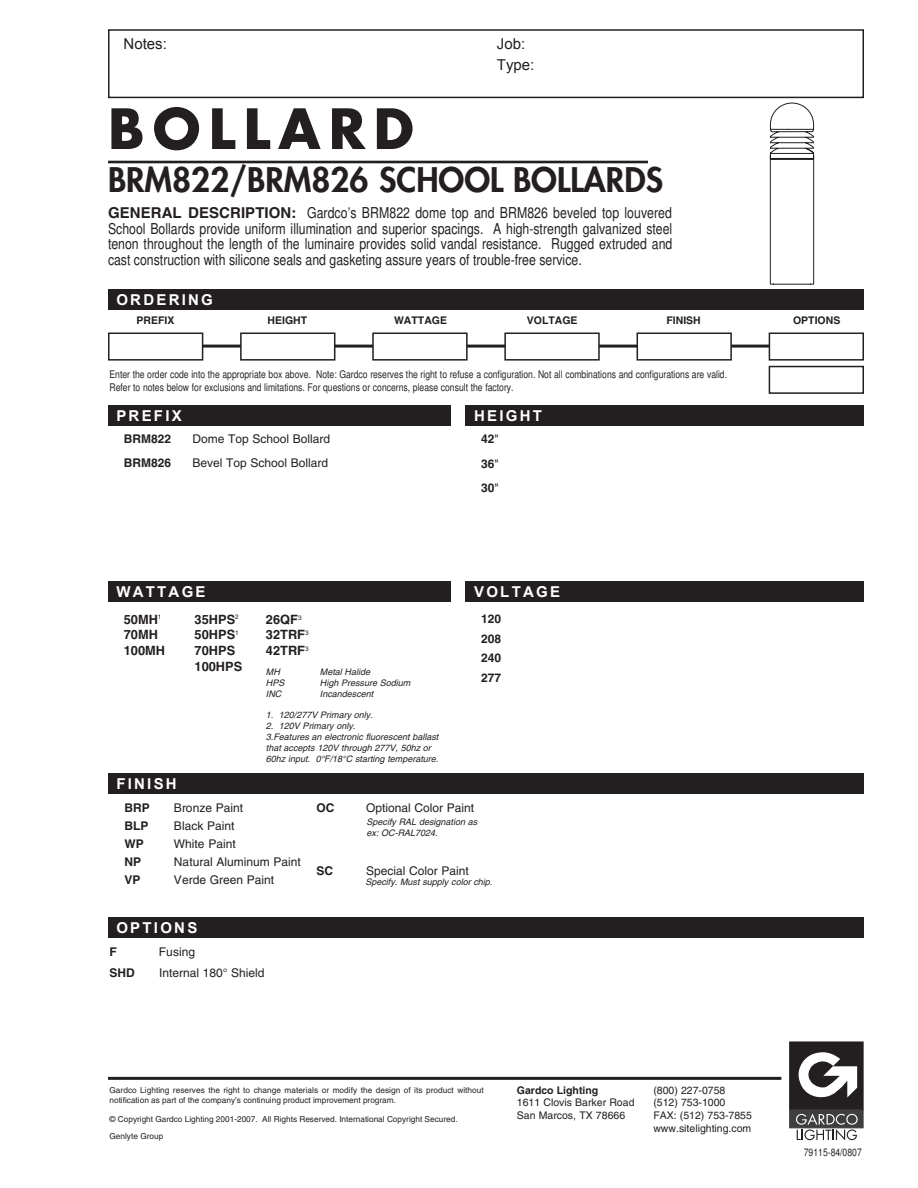
<style>
.page{position:relative;width:918px;height:1188px;background:#fff}
.page>*{position:absolute;margin:0;border:0;box-sizing:border-box;transform-origin:0 0}
.t1{font:700 54px "Futura";letter-spacing:.15em;color:#231f20}
.t2{font:800 33px "Futura";color:#231f20}
.General_Description{font:condensed 15px/15.8px "Helvetica";color:#231f20;text-align:justify}
.t3{font:700 15px "Arial";letter-spacing:.15em;color:#fff}
.t4{font:15px "Arial";color:#231f20}
.t5{font:700 12.75px "Helvetica";color:#231f20}
.t6{font:12px "Helvetica";color:#231f20}
.t7{font:700 12px "Helvetica";color:#231f20}
.t8{font:condensed 10.5px/12.6px "Helvetica";color:#231f20}
.t9{font:10.5px/12.6px "Helvetica";color:#231f20}
.t10{font:700 10.5px "Helvetica";color:#231f20}
.t11{font:italic 9px/10.8px "Helvetica";color:#231f20}
.t12{font:8.25px/9.9px "Helvetica";color:#231f20}
.s1{font-weight:700;font-stretch:normal}
.s2{font-weight:400}
</style>
<div class="page">
<div style="left:108px;top:29px;width:756px;height:69px;border:2px solid #231f20"></div>
<hr style="left:108px;top:345px;width:756px;height:3px;background:#231f20">
<hr style="left:108px;top:161px;width:540px;height:2px;background:#231f20">
<hr style="left:108px;top:1077px;width:673px;height:3px;background:#231f20">
<div style="left:790px;top:1042px;width:73px;height:68px;background:#231f20;border:1px solid #231f20"></div>
<div style="left:790px;top:1110px;width:73px;height:18px;background:#3e3e3f"></div>
<svg style="left:798px;top:1052px;width:59px;height:45px"></svg>
<svg style="left:796px;top:1114px;width:62px;height:26px"></svg>
<div style="left:108px;top:290px;width:756px;height:20px;background:#231f20"></div>
<div style="left:108px;top:406px;width:343px;height:20px;background:#231f20"></div>
<div style="left:108px;top:582px;width:343px;height:20px;background:#231f20"></div>
<div style="left:466px;top:582px;width:398px;height:20px;background:#231f20"></div>
<div style="left:108px;top:774px;width:756px;height:20px;background:#231f20"></div>
<div style="left:108px;top:918px;width:756px;height:20px;background:#231f20"></div>
<div style="left:466px;top:406px;width:398px;height:20px;background:#231f20"></div>
<div style="left:109px;top:333px;width:94px;height:27px;background:#fff"></div>
<div style="left:108px;top:333px;width:95px;height:28px;border:2px solid #231f20"></div>
<div style="left:241px;top:333px;width:94px;height:27px;background:#fff"></div>
<div style="left:240px;top:333px;width:95px;height:28px;border:2px solid #231f20"></div>
<div style="left:373px;top:333px;width:94px;height:27px;background:#fff"></div>
<div style="left:372px;top:333px;width:96px;height:28px;border:2px solid #231f20"></div>
<div style="left:505px;top:333px;width:94px;height:27px;background:#fff"></div>
<div style="left:504px;top:333px;width:96px;height:28px;border:2px solid #231f20"></div>
<div style="left:637px;top:333px;width:94px;height:27px;background:#fff"></div>
<div style="left:637px;top:333px;width:95px;height:28px;border:2px solid #231f20"></div>
<div style="left:769px;top:333px;width:94px;height:27px;background:#fff"></div>
<div style="left:769px;top:333px;width:95px;height:28px;border:2px solid #231f20"></div>
<div style="left:769px;top:366px;width:95px;height:28px;border:2px solid #231f20"></div>
<svg style="left:770px;top:103px;width:44px;height:182px"></svg>
<p class="t4" style="left:124px;top:34px;width:45px">Notes:</p>
<p class="t1" style="left:108px;top:91px;width:308px">BOLLARD</p>
<p class="t4" style="left:497px;top:34px;width:30px">Job:</p>
<p class="t4" style="left:497px;top:55px;width:39px">Type:</p>
<p class="t2" style="left:108px;top:157px;width:557px">BRM822/BRM826 SCHOOL BOLLARDS</p>
<p class="General_Description" style="left:108px;top:205px;width:566px"><span class="s1">GENERAL DESCRIPTION:</span> Gardco’s BRM822 dome top and BRM826 beveled top louvered School Bollards provide uniform illumination and superior spacings. A high-strength galvanized steel tenon throughout the length of the luminaire provides solid vandal resistance. Rugged extruded and cast construction with silicone seals and gasketing assure years of trouble-free service.</p>
<p class="t3" style="left:116px;top:290px;width:98px">ORDERING</p>
<p class="t10" style="left:136px;top:314px;width:39px">PREFIX</p>
<p class="t10" style="left:268px;top:314px;width:41px">HEIGHT</p>
<p class="t10" style="left:394px;top:314px;width:55px">WATTAGE</p>
<p class="t10" style="left:527px;top:314px;width:52px">VOLTAGE</p>
<p class="t10" style="left:666px;top:314px;width:36px">FINISH</p>
<p class="t10" style="left:793px;top:314px;width:49px">OPTIONS</p>
<p class="t8" style="left:110px;top:368px;width:619px">Enter the order code into the appropriate box above. Note: Gardco reserves the right to refuse a configuration. Not all combinations and configurations are valid.<br>Refer to notes below for exclusions and limitations. For questions or concerns, please consult the factory.</p>
<p class="t3" style="left:116px;top:406px;width:67px">PREFIX</p>
<p class="t7" style="left:124px;top:431px;width:49px">BRM822</p>
<p class="t6" style="left:192px;top:432px;width:139px">Dome Top School Bollard</p>
<p class="t7" style="left:124px;top:455px;width:49px">BRM826</p>
<p class="t6" style="left:192px;top:456px;width:137px">Bevel Top School Bollard</p>
<p class="t3" style="left:474px;top:406px;width:69px">HEIGHT</p>
<p class="t7" style="left:481px;top:432px;width:19px">42<span class="s2">"</span></p>
<p class="t7" style="left:481px;top:456px;width:19px">36<span class="s2">"</span></p>
<p class="t7" style="left:481px;top:480px;width:19px">30<span class="s2">"</span></p>
<p class="t3" style="left:116px;top:582px;width:91px">WATTAGE</p>
<p class="t3" style="left:474px;top:582px;width:88px">VOLTAGE</p>
<p class="t5" style="left:124px;top:611px;width:39px">50MH<sup>1</sup></p>
<p class="t5" style="left:124px;top:627px;width:36px">70MH</p>
<p class="t5" style="left:124px;top:643px;width:43px">100MH</p>
<p class="t5" style="left:195px;top:611px;width:46px">35HPS<sup>2</sup></p>
<p class="t5" style="left:195px;top:627px;width:46px">50HPS<sup>1</sup></p>
<p class="t5" style="left:195px;top:643px;width:42px">70HPS</p>
<p class="t5" style="left:195px;top:658px;width:49px">100HPS</p>
<p class="t5" style="left:266px;top:612px;width:37px">26QF<sup>3</sup></p>
<p class="t5" style="left:266px;top:627px;width:44px">32TRF<sup>3</sup></p>
<p class="t5" style="left:266px;top:643px;width:44px">42TRF<sup>3</sup></p>
<p class="t11" style="left:266px;top:667px;width:15px">MH</p>
<p class="t11" style="left:320px;top:667px;width:52px">Metal Halide</p>
<p class="t11" style="left:266px;top:677px;width:20px">HPS</p>
<p class="t11" style="left:320px;top:677px;width:92px">High Pressure Sodium</p>
<p class="t11" style="left:266px;top:688px;width:17px">INC</p>
<p class="t11" style="left:320px;top:688px;width:55px">Incandescent</p>
<p class="t11" style="left:266px;top:710px;width:109px">1. 120/277V Primary only.</p>
<p class="t11" style="left:266px;top:721px;width:91px">2. 120V Primary only.</p>
<p class="t11" style="left:266px;top:731px;width:174px">3.Features an electronic fluorescent ballast that accepts 120V through 277V, 50hz or<br>60hz input. 0°F/18°C starting temperature.</p>
<p class="t7" style="left:481px;top:612px;width:22px">120</p>
<p class="t7" style="left:481px;top:631px;width:22px">208</p>
<p class="t7" style="left:481px;top:651px;width:22px">240</p>
<p class="t7" style="left:481px;top:670px;width:22px">277</p>
<p class="t3" style="left:116px;top:774px;width:62px">FINISH</p>
<p class="t7" style="left:124px;top:800px;width:27px">BRP</p>
<p class="t6" style="left:174px;top:801px;width:71px">Bronze Paint</p>
<p class="t7" style="left:124px;top:818px;width:25px">BLP</p>
<p class="t6" style="left:174px;top:819px;width:62px">Black Paint</p>
<p class="t7" style="left:124px;top:836px;width:21px">WP</p>
<p class="t6" style="left:174px;top:837px;width:63px">White Paint</p>
<p class="t7" style="left:124px;top:854px;width:18px">NP</p>
<p class="t6" style="left:174px;top:855px;width:128px">Natural Aluminum Paint</p>
<p class="t7" style="left:124px;top:872px;width:18px">VP</p>
<p class="t6" style="left:174px;top:873px;width:102px">Verde Green Paint</p>
<p class="t3" style="left:116px;top:918px;width:83px">OPTIONS</p>
<p class="t7" style="left:110px;top:944px;width:9px">F</p>
<p class="t6" style="left:159px;top:945px;width:38px">Fusing</p>
<p class="t7" style="left:110px;top:965px;width:27px">SHD</p>
<p class="t6" style="left:159px;top:966px;width:107px">Internal 180° Shield</p>
<p class="t7" style="left:317px;top:801px;width:19px">OC</p>
<p class="t6" style="left:366px;top:801px;width:110px">Optional Color Paint</p>
<p class="t11" style="left:367px;top:817px;width:112px">Specify RAL designation as ex: OC-RAL7024.</p>
<p class="t7" style="left:317px;top:864px;width:18px">SC</p>
<p class="t6" style="left:366px;top:864px;width:104px">Special Color Paint</p>
<p class="t11" style="left:365px;top:877px;width:129px">Specify. Must supply color chip.</p>
<p class="t12" style="left:110px;top:1085px;width:376px">Gardco Lighting reserves the right to change materials or modify the design of its product without notification as part of the company’s continuing product improvement program.</p>
<p class="t12" style="left:110px;top:1114px;width:350px">© Copyright Gardco Lighting 2001-2007. All Rights Reserved. International Copyright Secured.</p>
<p class="t12" style="left:110px;top:1131px;width:55px">Genlyte Group</p>
<p class="t10" style="left:517px;top:1084px;width:83px">Gardco Lighting</p>
<p class="t9" style="left:517px;top:1096px;width:119px">1611 Clovis Barker Road<br>San Marcos, TX 78666</p>
<p class="t9" style="left:653px;top:1084px;width:74px">(800) 227-0758</p>
<p class="t9" style="left:653px;top:1096px;width:74px">(512) 753-1000</p>
<p class="t9" style="left:653px;top:1109px;width:100px">FAX: (512) 753-7855</p>
<p class="t9" style="left:653px;top:1122px;width:100px">www.sitelighting.com</p>
<p class="t8" style="left:804px;top:1146px;width:59px">79115-84/0807</p>
</div>
